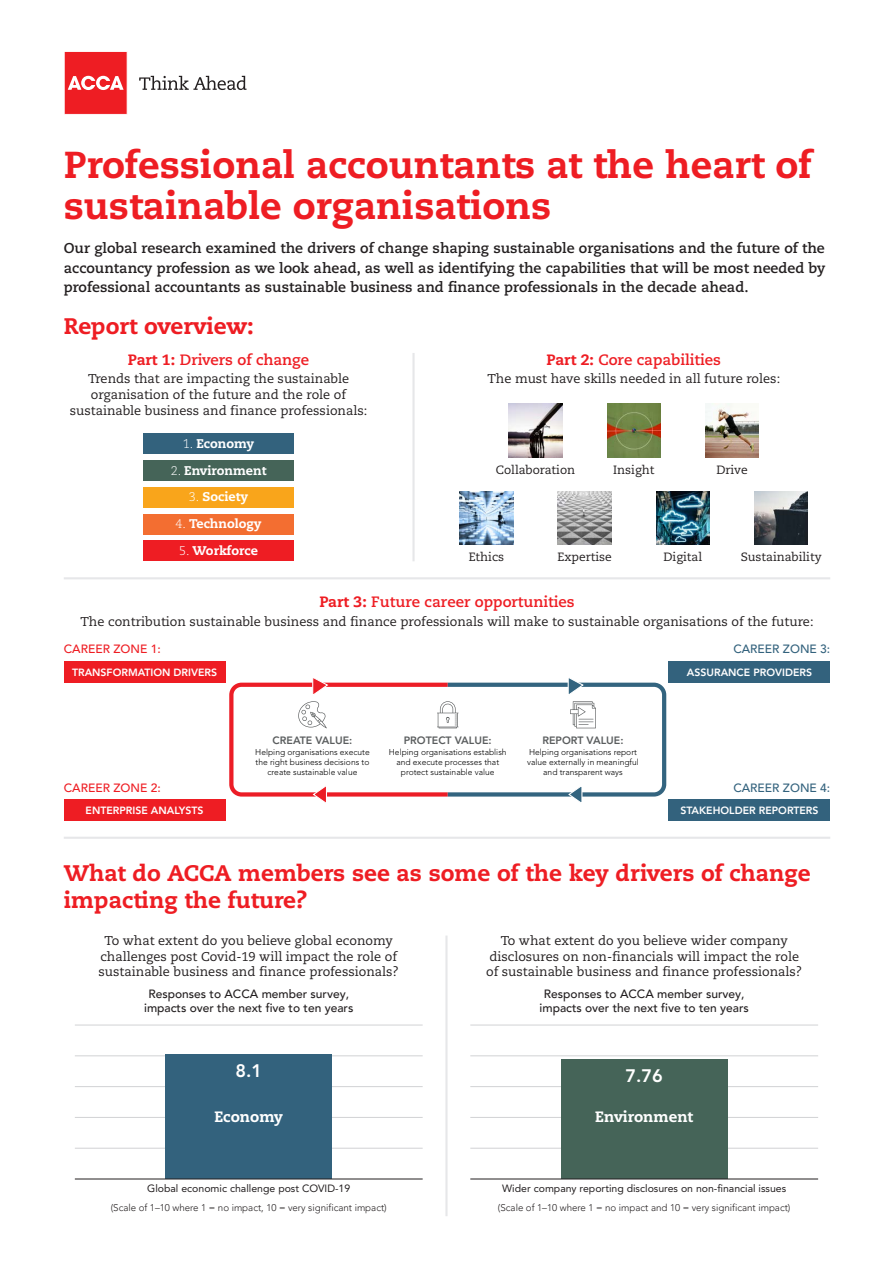
<style>
.page{position:relative;width:893px;height:1263px;background:#fff}
.page>*{position:absolute;margin:0;border:0;box-sizing:border-box;transform-origin:0 0}
.t1{font:800 37.5px/40.5px "Caecilia";color:#ee1d23}
.t2{font:800 22.5px/27px "Caecilia";color:#ee1d23}
.t3{font:800 18px "Avenir LT Pro";color:#fff}
.t4{font:700 15px "Caecilia";color:#ee1d23}
.t5{font:800 15px "Caecilia";color:#fff}
.t6{font:700 14.25px/19.5px "Caecilia";color:#231f20;text-align:justify}
.t7{font:12.75px/15.8px "Caecilia";color:#231f20;text-align:center}
.t8{font:800 12.6px "Caecilia";color:#fff}
.t9{font:500 12px/13.5px "Avenir LT Pro";color:#231f20;text-align:center}
.t10{font:12px "Caecilia";color:#231f20}
.t11{font:500 12px "Avenir LT Pro";color:#ee1d23}
.t12{font:500 12px "Avenir LT Pro";color:#33627d}
.t13{font:800 10.65px "Avenir LT Pro";color:#5a5d5e}
.t14{font:10.5px "Avenir LT Pro";color:#231f20}
.t15{font:800 10.5px "Avenir LT Pro";color:#fff}
.t16{font:300 9.75px "Avenir LT Pro";color:#231f20}
.t17{font:300 8.55px/10.2px "Avenir LT Pro";color:#000001;text-align:center}
.s1{font-weight:800}
.s2{font-weight:300}
</style>
<div class="page">
<svg style="left:64px;top:51px;width:64px;height:64px;background:#f04045"></svg>
<svg style="left:139px;top:76px;width:107px;height:14px"></svg>
<svg style="left:229px;top:678px;width:437px;height:125px"></svg>
<div style="left:143px;top:540px;width:151px;height:21px;background:#ee1d23"></div>
<div style="left:143px;top:433px;width:151px;height:21px;background:#33627d"></div>
<div style="left:143px;top:460px;width:151px;height:21px;background:#456458"></div>
<div style="left:143px;top:487px;width:151px;height:21px;background:#f9a51b"></div>
<div style="left:143px;top:514px;width:151px;height:20px;background:#f36e31"></div>
<img style="left:509px;top:404px;width:53px;height:53px">
<img style="left:607px;top:404px;width:54px;height:53px">
<img style="left:705px;top:404px;width:54px;height:53px">
<img style="left:460px;top:491px;width:53px;height:54px">
<img style="left:558px;top:491px;width:53px;height:54px">
<img style="left:656px;top:491px;width:54px;height:54px">
<img style="left:754px;top:491px;width:54px;height:54px">
<div style="left:64px;top:661px;width:161px;height:21px;background:#ee1d23"></div>
<div style="left:64px;top:799px;width:161px;height:22px;background:#ee1d23"></div>
<div style="left:669px;top:661px;width:161px;height:21px;background:#33627d"></div>
<div style="left:669px;top:799px;width:161px;height:22px;background:#33627d"></div>
<hr style="left:64px;top:577px;width:766px;height:2px;background:#e6e7e9">
<hr style="left:412px;top:353px;width:3px;height:208px;background:#e6e7e9">
<hr style="left:75px;top:1148px;width:348px;height:1px;background:#d1d2d4">
<hr style="left:75px;top:1117px;width:348px;height:1px;background:#d1d2d4">
<hr style="left:75px;top:1086px;width:348px;height:1px;background:#d1d2d4">
<hr style="left:75px;top:1055px;width:348px;height:1px;background:#d1d2d4">
<hr style="left:75px;top:1025px;width:348px;height:1px;background:#d1d2d4">
<div style="left:165px;top:1054px;width:167px;height:125px;background:#33627d"></div>
<hr style="left:75px;top:1178px;width:348px;height:1px;background:#231f20">
<hr style="left:470px;top:1148px;width:348px;height:1px;background:#d1d2d4">
<hr style="left:470px;top:1117px;width:348px;height:1px;background:#d1d2d4">
<hr style="left:470px;top:1086px;width:348px;height:1px;background:#d1d2d4">
<hr style="left:470px;top:1055px;width:348px;height:1px;background:#d1d2d4">
<hr style="left:470px;top:1025px;width:348px;height:1px;background:#d1d2d4">
<div style="left:561px;top:1059px;width:167px;height:120px;background:#456458"></div>
<hr style="left:470px;top:1178px;width:348px;height:1px;background:#231f20">
<hr style="left:64px;top:837px;width:766px;height:2px;background:#e6e7e9">
<hr style="left:445px;top:935px;width:3px;height:281px;background:#e6e7e9">
<h1 class="t1" style="left:64px;top:145px;width:749px">Professional accountants at the heart of sustainable organisations</h1>
<p class="t6" style="left:64px;top:239px;width:763px">Our global research examined the drivers of change shaping sustainable organisations and the future of the accountancy profession as we look ahead, as well as identifying the capabilities that will be most needed by professional accountants as sustainable business and finance professionals in the decade ahead.</p>
<h2 class="t2" style="left:64px;top:313px;width:192px">Report overview:</h2>
<p class="t4" style="left:128px;top:351px;width:183px"><span class="s1">Part 1:</span> Drivers of change</p>
<p class="t7" style="left:70px;top:371px;width:299px">Trends that are impacting the sustainable organisation of the future and the role of sustainable business and finance professionals:</p>
<p class="t8" style="left:183px;top:436px;width:73px"><span class="s2">1.</span> Economy</p>
<p class="t8" style="left:171px;top:462px;width:97px"><span class="s2">2.</span> Environment</p>
<p class="t8" style="left:189px;top:489px;width:61px"><span class="s2">3.</span> Society</p>
<p class="t8" style="left:175px;top:516px;width:88px"><span class="s2">4.</span> Technology</p>
<p class="t8" style="left:179px;top:543px;width:80px"><span class="s2">5.</span> Workforce</p>
<p class="t4" style="left:547px;top:351px;width:176px"><span class="s1">Part 2:</span> Core capabilities</p>
<p class="t7" style="left:487px;top:371px;width:294px">The must have skills needed in all future roles:</p>
<p class="t10" style="left:496px;top:462px;width:81px">Collaboration</p>
<p class="t10" style="left:613px;top:462px;width:43px">Insight</p>
<p class="t10" style="left:716px;top:462px;width:33px">Drive</p>
<p class="t10" style="left:469px;top:550px;width:37px">Ethics</p>
<p class="t10" style="left:557px;top:550px;width:56px">Expertise</p>
<p class="t10" style="left:663px;top:550px;width:40px">Digital</p>
<p class="t10" style="left:741px;top:550px;width:82px">Sustainability</p>
<p class="t4" style="left:319px;top:593px;width:257px"><span class="s1">Part 3:</span> Future career opportunities</p>
<p class="t7" style="left:80px;top:614px;width:735px">The contribution sustainable business and finance professionals will make to sustainable organisations of the future:</p>
<p class="t11" style="left:64px;top:642px;width:98px">CAREER ZONE 1:</p>
<p class="t12" style="left:733px;top:642px;width:98px">CAREER ZONE 3:</p>
<p class="t15" style="left:72px;top:666px;width:147px">TRANSFORMATION DRIVERS</p>
<p class="t15" style="left:687px;top:666px;width:127px">ASSURANCE PROVIDERS</p>
<p class="t13" style="left:273px;top:734px;width:81px">CREATE VALUE:</p>
<p class="t17" style="left:255px;top:747px;width:116px">Helping organisations execute the right business decisions to create sustainable value</p>
<p class="t13" style="left:404px;top:734px;width:89px">PROTECT VALUE:</p>
<p class="t17" style="left:389px;top:747px;width:119px">Helping organisations establish and execute processes that protect sustainable value</p>
<p class="t13" style="left:542px;top:734px;width:83px">REPORT VALUE:</p>
<p class="t17" style="left:527px;top:747px;width:113px">Helping organisations report value externally in meaningful and transparent ways</p>
<p class="t11" style="left:64px;top:780px;width:98px">CAREER ZONE 2:</p>
<p class="t12" style="left:733px;top:780px;width:98px">CAREER ZONE 4:</p>
<p class="t15" style="left:86px;top:804px;width:119px">ENTERPRISE ANALYSTS</p>
<p class="t15" style="left:680px;top:804px;width:140px">STAKEHOLDER REPORTERS</p>
<h2 class="t2" style="left:64px;top:859px;width:748px">What do ACCA members see as some of the key drivers of change impacting the future?</h2>
<p class="t7" style="left:99px;top:933px;width:302px">To what extent do you believe global economy challenges post Covid-19 will impact the role of sustainable business and finance professionals?</p>
<p class="t9" style="left:144px;top:988px;width:211px">Responses to ACCA member survey, impacts over the next five to ten years</p>
<p class="t7" style="left:486px;top:933px;width:318px">To what extent do you believe wider company disclosures on non-financials will impact the role of sustainable business and finance professionals?</p>
<p class="t9" style="left:540px;top:988px;width:211px">Responses to ACCA member survey, impacts over the next five to ten years</p>
<h3 class="t3" style="left:235px;top:1059px;width:28px">8.1</h3>
<h3 class="t3" style="left:626px;top:1065px;width:39px">7.76</h3>
<p class="t5" style="left:214px;top:1107px;width:70px">Economy</p>
<p class="t5" style="left:595px;top:1107px;width:99px">Environment</p>
<p class="t14" style="left:147px;top:1182px;width:205px">Global economic challenge post COVID-19</p>
<p class="t16" style="left:111px;top:1202px;width:278px">(Scale of 1–10 where 1 = no impact, 10 = very significant impact)</p>
<p class="t14" style="left:502px;top:1182px;width:286px">Wider company reporting disclosures on non-financial issues</p>
<p class="t16" style="left:498px;top:1202px;width:294px">(Scale of 1–10 where 1 = no impact and 10 = very significant impact)</p>
</div>
